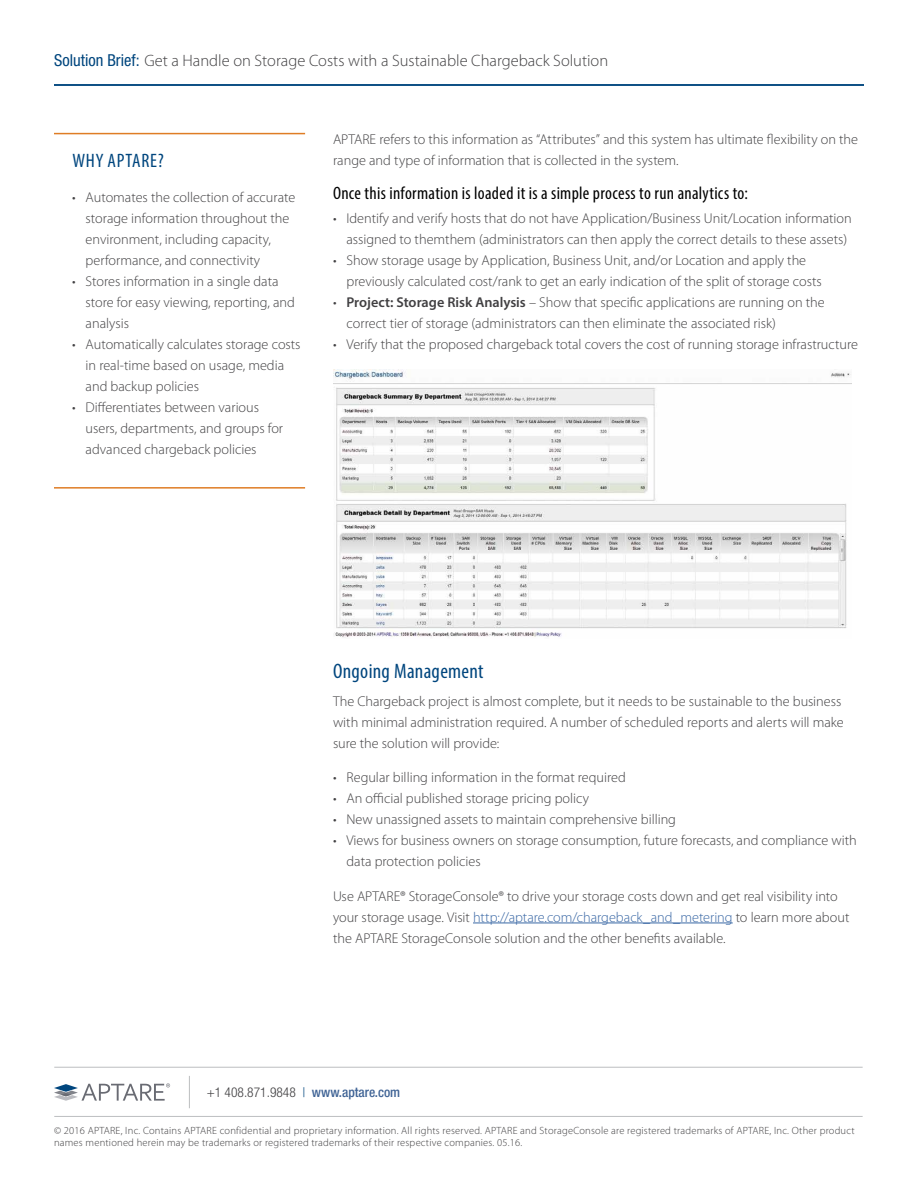
<style>
.page{position:relative;width:918px;height:1188px;background:#fff}
.page>*{position:absolute;margin:0;border:0;box-sizing:border-box;transform-origin:0 0}
.t1{font:condensed 21px "Myriad Pro";letter-spacing:.015em;color:#00467e}
.t2{font:condensed 19.5px "Myriad Pro";letter-spacing:.04em;color:#00467e}
.t3{font:condensed 18px "Myriad Pro";letter-spacing:.015em;color:#000}
.t4{font:300 16.5px "Myriad Pro";color:#414042}
.t5{font:300 14.25px/21px "Myriad Pro";color:#414042}
.t6{font:300 condensed 13.5px "Helvetica Neue LT Std";color:#414042}
.t7{font:300 10.5px/12px "Myriad Pro";letter-spacing:.02em;color:#414042}
.s1{font-family:"Helvetica Neue LT Std";font-weight:400;font-stretch:condensed;color:#00467e}
.s2{font-weight:600}
.s3{color:#3a68a5}
.s4{color:#00467e}
.s5{font-weight:500;color:#3f6395}
</style>
<div class="page">
<hr style="left:54px;top:1116px;width:809px;height:1px;background:#bcbec0">
<hr style="left:54px;top:1067px;width:809px;height:1px;background:#bcbec0">
<hr style="left:189px;top:1076px;width:1px;height:32px;background:#bcbec0">
<hr style="left:54px;top:84px;width:810px;height:2px;background:#00467e">
<svg style="left:54px;top:1083px;width:116px;height:18px"></svg>
<hr style="left:54px;top:133px;width:251px;height:1px;background:#df7d25">
<hr style="left:54px;top:487px;width:251px;height:2px;background:#df7d25">
<hr style="left:473px;top:923px;width:260px;height:1px;background:#3a68a5">
<img style="left:333px;top:369px;width:519px;height:269px">
<p class="t4" style="left:54px;top:52px;width:555px"><span class="s1">Solution Brief:</span> Get a Handle on Storage Costs with a Sustainable Chargeback Solution</p>
<h2 class="t2" style="left:72px;top:149px;width:93px">WHY APTARE?</h2>
<p class="t5" style="left:86px;top:187px;width:211px;text-indent:-13px">• Automates the collection of accurate storage information throughout the environment, including capacity, performance, and connectivity</p>
<p class="t5" style="left:86px;top:271px;width:211px;text-indent:-13px">• Stores information in a single data store for easy viewing, reporting, and analysis</p>
<p class="t5" style="left:86px;top:334px;width:217px;text-indent:-13px">• Automatically calculates storage costs in real-time based on usage, media and backup policies</p>
<p class="t5" style="left:86px;top:397px;width:199px;text-indent:-13px">• Differentiates between various users, departments, and groups for advanced chargeback policies</p>
<p class="t5" style="left:333px;top:129px;width:527px">APTARE refers to this information as “Attributes” and this system has ultimate flexibility on the range and type of information that is collected in the system.</p>
<p class="t3" style="left:333px;top:182px;width:416px">Once this information is loaded it is a simple process to run analytics to:</p>
<p class="t5" style="left:346px;top:208px;width:507px;text-indent:-13px">• Identify and verify hosts that do not have Application/Business Unit/Location information assigned to themthem (administrators can then apply the correct details to these assets)</p>
<p class="t5" style="left:346px;top:250px;width:477px;text-indent:-13px">• Show storage usage by Application, Business Unit, and/or Location and apply the previously calculated cost/rank to get an early indication of the split of storage costs</p>
<p class="t5" style="left:346px;top:292px;width:480px;text-indent:-13px">• <span class="s2">Project: Storage Risk Analysis</span> – Show that specific applications are running on the correct tier of storage (administrators can then eliminate the associated risk)</p>
<p class="t5" style="left:333px;top:334px;width:526px">• Verify that the proposed chargeback total covers the cost of running storage infrastructure</p>
<h1 class="t1" style="left:333px;top:658px;width:152px">Ongoing Management</h1>
<p class="t5" style="left:333px;top:691px;width:512px">The Chargeback project is almost complete, but it needs to be sustainable to the business with minimal administration required. A number of scheduled reports and alerts will make sure the solution will provide:</p>
<p class="t5" style="left:333px;top:767px;width:294px">• Regular billing information in the format required</p>
<p class="t5" style="left:333px;top:788px;width:258px">• An official published storage pricing policy</p>
<p class="t5" style="left:333px;top:809px;width:345px">• New unassigned assets to maintain comprehensive billing</p>
<p class="t5" style="left:346px;top:830px;width:512px;text-indent:-13px">• Views for business owners on storage consumption, future forecasts, and compliance with data protection policies</p>
<p class="t5" style="left:333px;top:886px;width:518px">Use APTARE® StorageConsole® to drive your storage costs down and get real visibility into your storage usage. Visit <span class="s3">http://aptare.com/chargeback_and_metering</span> to learn more about the APTARE StorageConsole solution and the other benefits available.</p>
<p class="t6" style="left:207px;top:1084px;width:195px">+1 408.871.9848 <span class="s4">|</span> <span class="s5">www.aptare.com</span></p>
<p class="t7" style="left:54px;top:1125px;width:802px">© 2016 APTARE, Inc. Contains APTARE confidential and proprietary information. All rights reserved. APTARE and StorageConsole are registered trademarks of APTARE, Inc. Other product names mentioned herein may be trademarks or registered trademarks of their respective companies. 05.16.</p>
</div>
